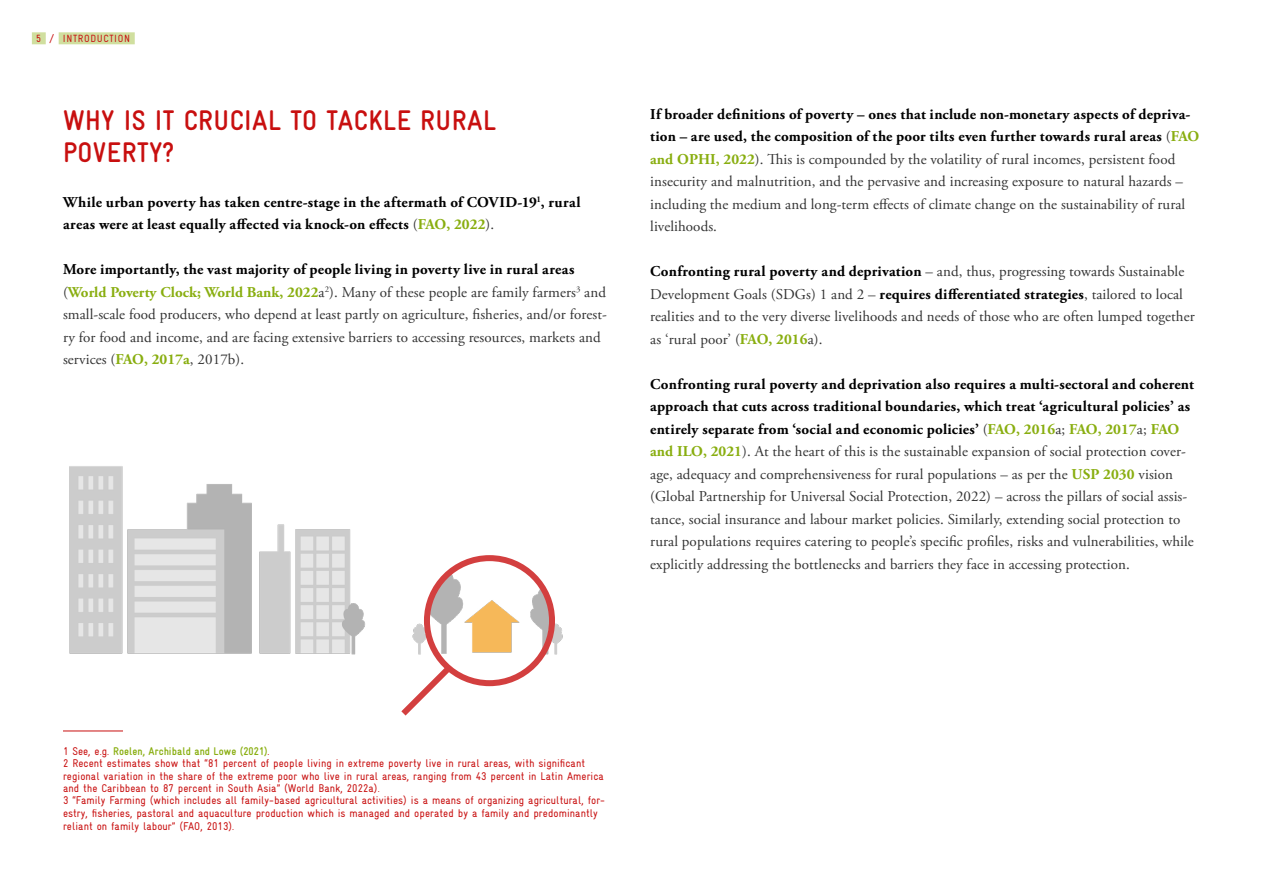
<style>
.page{position:relative;width:1263px;height:893px;background:#fff}
.page>*{position:absolute;margin:0;border:0;box-sizing:border-box;transform-origin:0 0}
.t1{font:700 condensed 28.5px/31.5px "Gravur";letter-spacing:.015em;color:#c80f0f}
.t2{font:15px/22.5px "Adobe Garamond Pro";letter-spacing:.005em;color:#333}
.t3{font:700 15px/22.5px "Adobe Garamond Pro";letter-spacing:.02em;color:#000}
.t4{font:11.25px/12.5px "Gravur Condensed Pro";letter-spacing:.005em;color:#c80f0f}
.t5{font:10.5px "Gravur Condensed Pro";color:#c80f0f}
.s1{font-weight:400;color:#333}
.s2{color:#89ae10}
.s3{font-weight:700;color:#000}
.s4{font-weight:700;color:#89ae10}
</style>
<div class="page">
<img style="left:69px;top:466px;width:494px;height:221px">
<img style="left:427px;top:558px;width:125px;height:125px;border-radius:63px">
<div style="left:424px;top:555px;width:131px;height:131px;border:6px solid #d33f3f;border-radius:50%"></div>
<svg style="left:395px;top:660px;width:62px;height:56px"></svg>
<div style="left:32px;top:32px;width:14px;height:12px;background:#d0df9f"></div>
<div style="left:59px;top:32px;width:76px;height:12px;background:#d0df9f"></div>
<hr style="left:63px;top:731px;width:60px;height:1px;background:#c80f0f">
<p class="t5" style="left:36px;top:33px;width:74px">5 / Introduction</p>
<h1 class="t1" style="left:63px;top:105px;width:435px">WHY IS IT CRUCIAL TO TACKLE RURAL<br>POVERTY?</h1>
<p class="t3" style="left:63px;top:191px;width:519px">While urban poverty has taken centre-stage in the aftermath of COVID-19<sup>1</sup>, rural areas were at least equally affected via knock-on effects <span class="s1">(</span><span class="s2">FAO, 2022</span><span class="s1">).</span></p>
<p class="t2" style="left:63px;top:259px;width:545px"><span class="s3">More importantly, the vast majority of people living in poverty live in rural areas </span>(<span class="s4">World Poverty Clock; World Bank, 2022</span>a<sup>2</sup>). Many of these people are family farmers<sup>3</sup> and small-scale food producers, who depend at least partly on agriculture, fisheries, and/or forest&shy;ry for food and income, and are facing extensive barriers to accessing resources, markets and services (<span class="s4">FAO, 2017a</span>, 2017b).</p>
<p class="t2" style="left:650px;top:103px;width:550px"><span class="s3">If broader definitions of poverty – ones that include non-monetary aspects of depriva&shy;tion – are used, the composition of the poor tilts even further towards rural areas</span> (<span class="s4">FAO and OPHI, 2022</span>). This is compounded by the volatility of rural incomes, persistent food insecurity and malnutrition, and the pervasive and increasing exposure to natural hazards – including the medium and long-term effects of climate change on the sustainability of rural livelihoods.</p>
<p class="t2" style="left:650px;top:261px;width:546px"><span class="s3">Confronting rural poverty and deprivation</span> – and, thus, progressing towards Sustainable Development Goals (SDGs) 1 and 2 – <span class="s3">requires differentiated strategies</span>, tailored to local realities and to the very diverse livelihoods and needs of those who are often lumped together as ‘rural poor’ (<span class="s4">FAO, 2016</span>a).</p>
<p class="t2" style="left:650px;top:373px;width:545px"><span class="s3">Confronting rural poverty and deprivation also requires a multi-sectoral and coherent approach that cuts across traditional boundaries, which treat ‘agricultural policies’ as entirely separate from ‘social and economic policies’</span> (<span class="s4">FAO, 2016</span>a; <span class="s4">FAO, 2017</span>a; <span class="s4">FAO and ILO, 2021</span>). At the heart of this is the sustainable expansion of social protection cover&shy;age, adequacy and comprehensiveness for rural populations – as per the <span class="s4">USP 2030</span> vision (Global Partnership for Universal Social Protection, 2022) – across the pillars of social assis&shy;tance, social insurance and labour market policies. Similarly, extending social protection to rural populations requires catering to people’s specific profiles, risks and vulnerabilities, while explicitly addressing the bottlenecks and barriers they face in accessing protection.</p>
<p class="t4" style="left:63px;top:745px;width:544px">1 See, e.g. <span class="s4">Roelen, Archibald and Lowe (2021)</span>.<br>2 Recent estimates show that “81 percent of people living in extreme poverty live in rural areas, with significant regional variation in the share of the extreme poor who live in rural areas, ranging from 43 percent in Latin America and the Caribbean to 87 percent in South Asia” (World Bank, 2022a).<br>3 “Family Farming (which includes all family-based agricultural activities) is a means of organizing agricultural, for&shy;estry, fisheries, pastoral and aquaculture production which is managed and operated by a family and predominantly reliant on family labour” (FAO, 2013).</p>
</div>
